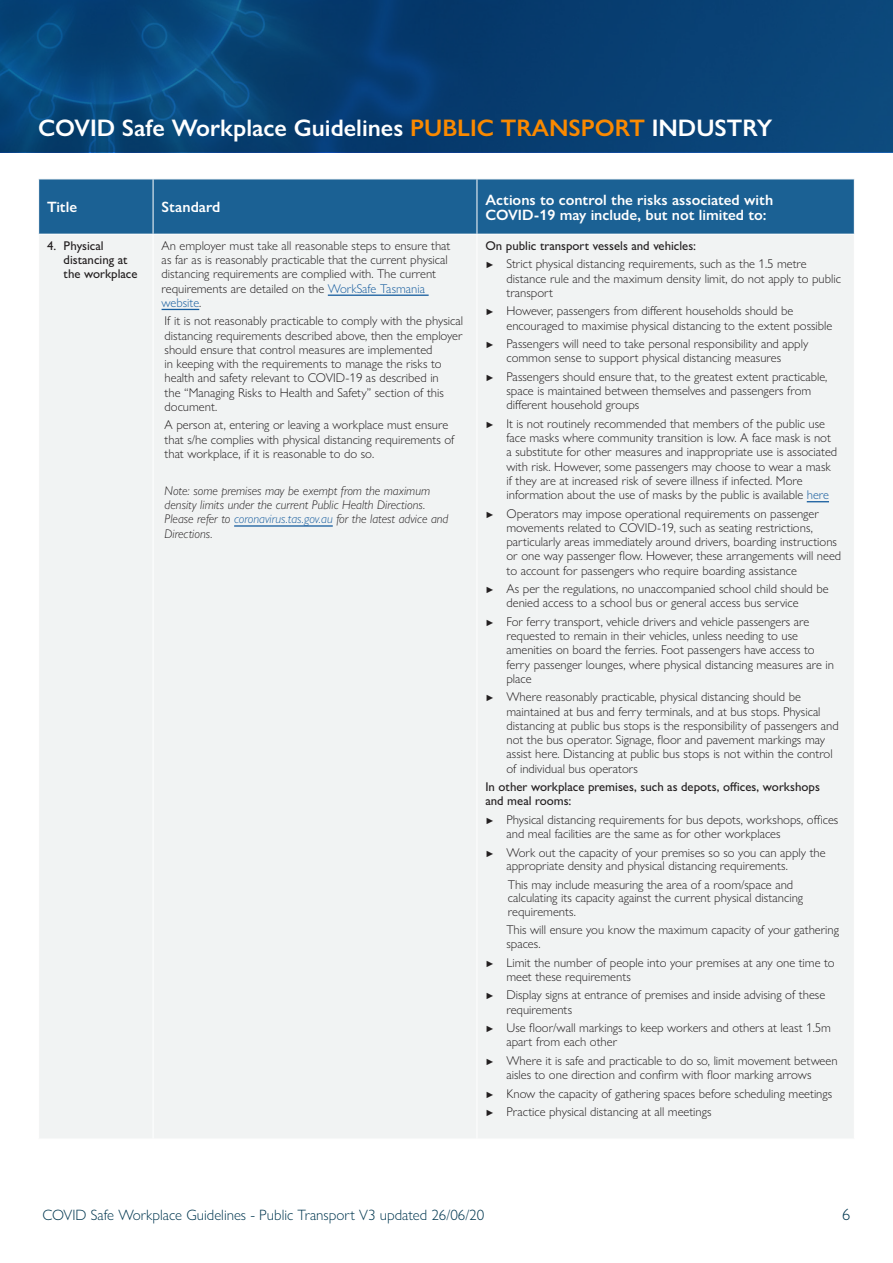
<style>
.page{position:relative;width:893px;height:1263px;background:#fff}
.page>*{position:absolute;margin:0;border:0;box-sizing:border-box;transform-origin:0 0}
.t1{font:600 24px "Gill Sans Nova";color:#fff}
.t2{font:300 16.5px "Gill Sans Nova";color:#003750}
.F_Table_head{font:600 15px/15px "Gill Sans Nova";color:#fff}
.t3{font:300 15px "Gill Sans Nova";color:#003750}
.F_Body_Bold{font:300 12.75px/14.2px "Gill Sans Nova";color:#231f20}
.F_Body_Bold-2{font:italic 300 12.75px/14.2px "Gill Sans Nova";color:#231f20}
.F_Body_Bold-3{font:500 12.75px/14.2px "Gill Sans Nova";color:#231f20}
.F_Table_Body{font:500 12.75px/14.2px "Gill Sans Nova";color:#231f20}
.s1{color:#fa8900}
.s2{color:#175d9e}
.s3{font-weight:500;font-size:9px}
</style>
<div class="page">
<svg style="left:0;top:0;width:893px;height:151px;background:#074175"></svg>
<div style="left:39px;top:180px;width:815px;height:54px;background:#1b6194"></div>
<div style="left:39px;top:235px;width:815px;height:903px;background:#f1f3f3"></div>
<hr style="left:153px;top:235px;width:1px;height:904px;background:#fff">
<hr style="left:477px;top:235px;width:1px;height:904px;background:#fff">
<hr style="left:153px;top:179px;width:1px;height:55px;background:#fff">
<hr style="left:477px;top:179px;width:1px;height:55px;background:#fff">
<hr style="left:328px;top:295px;width:101px;height:1px;background:#175d9e">
<hr style="left:162px;top:309px;width:37px;height:1px;background:#175d9e">
<hr style="left:234px;top:525px;width:99px;height:2px;background:#175d9e">
<svg style="left:807px;top:501px;width:22px;height:1px"></svg>
<h1 class="t1" style="left:38px;top:113px;width:735px">COVID Safe Workplace Guidelines <span class="s1">PUBLIC TRANSPORT</span> INDUSTRY</h1>
<h1 class="F_Table_head" style="left:47px;top:199px;width:32px">Title</h1>
<h1 class="F_Table_head" style="left:162px;top:199px;width:60px">Standard</h1>
<h1 class="F_Table_head" style="left:485px;top:192px;width:289px">Actions to control the risks associated with<br>COVID-19 may include, but not limited to:</h1>
<p class="F_Table_Body" style="left:64px;top:238px;width:75px;text-indent:-16px">4. Physical distancing at the workplace</p>
<p class="F_Body_Bold" style="left:162px;top:238px;width:290px">An employer must take all reasonable steps to ensure that as far as is reasonably practicable that the current physical distancing requirements are complied with. The current requirements are detailed on the <span class="s2">WorkSafe Tasmania website</span>.</p>
<p class="F_Body_Bold" style="left:165px;top:314px;width:300px">If it is not reasonably practicable to comply with the physical distancing requirements described above, then the employer should ensure that control measures are implemented<br>in keeping with the requirements to manage the risks to health and safety relevant to COVID-19 as described in<br>the “Managing Risks to Health and Safety” section of this document.</p>
<p class="F_Body_Bold" style="left:165px;top:418px;width:291px">A person at, entering or leaving a workplace must ensure that s/he complies with physical distancing requirements of that workplace, if it is reasonable to do so.</p>
<p class="F_Body_Bold-2" style="left:165px;top:483px;width:285px">Note: some premises may be exempt from the maximum density limits under the current Public Health Directions.<br>Please refer to <span class="s2">coronavirus.tas.gov.au</span> for the latest advice and Directions.</p>
<p class="F_Body_Bold-3" style="left:485px;top:238px;width:212px">On public transport vessels and vehicles:</p>
<p class="F_Body_Bold" style="left:506px;top:257px;width:336px;text-indent:-21px"><span class="s3">►</span> Strict physical distancing requirements, such as the 1.5 metre distance rule and the maximum density limit, do not apply to public transport</p>
<p class="F_Body_Bold" style="left:506px;top:304px;width:327px;text-indent:-21px"><span class="s3">►</span> However, passengers from different households should be encouraged to maximise physical distancing to the extent possible</p>
<p class="F_Body_Bold" style="left:485px;top:336px;width:324px;text-align:center"><span class="s3">►</span> Passengers will need to take personal responsibility and apply common sense to support physical distancing measures</p>
<p class="F_Body_Bold" style="left:506px;top:369px;width:322px;text-indent:-21px"><span class="s3">►</span> Passengers should ensure that, to the greatest extent practicable, space is maintained between themselves and passengers from different household groups</p>
<p class="F_Body_Bold" style="left:506px;top:416px;width:332px;text-indent:-21px"><span class="s3">►</span> It is not routinely recommended that members of the public use face masks where community transition is low. A face mask is not a substitute for other measures and inappropriate use is associated with risk. However, some passengers may choose to wear a mask if they are at increased risk of severe illness if infected. More information about the use of masks by the public is available <span class="s2">here</span></p>
<p class="F_Body_Bold" style="left:506px;top:506px;width:336px;text-indent:-21px"><span class="s3">►</span> Operators may impose operational requirements on passenger movements related to COVID-19, such as seating restrictions, particularly areas immediately around drivers, boarding instructions or one way passenger flow. However, these arrangements will need to account for passengers who require boarding assistance</p>
<p class="F_Body_Bold" style="left:506px;top:581px;width:324px;text-indent:-21px"><span class="s3">►</span> As per the regulations, no unaccompanied school child should be denied access to a school bus or general access bus service</p>
<p class="F_Body_Bold" style="left:506px;top:614px;width:329px;text-indent:-21px"><span class="s3">►</span> For ferry transport, vehicle drivers and vehicle passengers are requested to remain in their vehicles, unless needing to use amenities on board the ferries. Foot passengers have access to ferry passenger lounges, where physical distancing measures are in place</p>
<p class="F_Body_Bold" style="left:506px;top:690px;width:334px;text-indent:-21px"><span class="s3">►</span> Where reasonably practicable, physical distancing should be maintained at bus and ferry terminals, and at bus stops. Physical distancing at public bus stops is the responsibility of passengers and not the bus operator. Signage, floor and pavement markings may assist here. Distancing at public bus stops is not within the control of individual bus operators</p>
<p class="F_Body_Bold-3" style="left:485px;top:779px;width:336px">In other workplace premises, such as depots, offices, workshops and meal rooms:</p>
<p class="F_Body_Bold" style="left:506px;top:812px;width:333px;text-indent:-21px"><span class="s3">►</span> Physical distancing requirements for bus depots, workshops, offices and meal facilities are the same as for other workplaces</p>
<p class="F_Body_Bold" style="left:506px;top:845px;width:321px;line-height:13.8px;text-indent:-21px"><span class="s3">►</span> Work out the capacity of your premises so so you can apply the appropriate density and physical distancing requirements.</p>
<p class="F_Body_Bold" style="left:508px;top:877px;width:297px;line-height:13.8px">This may include measuring the area of a room/space and calculating its capacity against the current physical distancing requirements.</p>
<p class="F_Body_Bold" style="left:506px;top:923px;width:334px;line-height:13.8px">This will ensure you know the maximum capacity of your gathering spaces.</p>
<p class="F_Body_Bold" style="left:506px;top:955px;width:330px;text-indent:-21px"><span class="s3">►</span> Limit the number of people into your premises at any one time to meet these requirements</p>
<p class="F_Body_Bold" style="left:506px;top:988px;width:320px;text-indent:-21px"><span class="s3">►</span> Display signs at entrance of premises and inside advising of these requirements</p>
<p class="F_Body_Bold" style="left:506px;top:1020px;width:326px;text-indent:-21px"><span class="s3">►</span> Use floor/wall markings to keep workers and others at least 1.5m apart from each other</p>
<p class="F_Body_Bold" style="left:485px;top:1053px;width:354px;text-align:center"><span class="s3">►</span> Where it is safe and practicable to do so, limit movement between aisles to one direction and confirm with floor marking arrows</p>
<p class="F_Body_Bold" style="left:485px;top:1086px;width:348px"><span class="s3">►</span> Know the capacity of gathering spaces before scheduling meetings</p>
<p class="F_Body_Bold" style="left:485px;top:1104px;width:228px"><span class="s3">►</span> Practice physical distancing at all meetings</p>
<p class="t3" style="left:43px;top:1206px;width:443px">COVID Safe Workplace Guidelines - Public Transport V3 updated 26/06/20</p>
<p class="t2" style="left:842px;top:1204px;width:10px">6</p>
</div>
